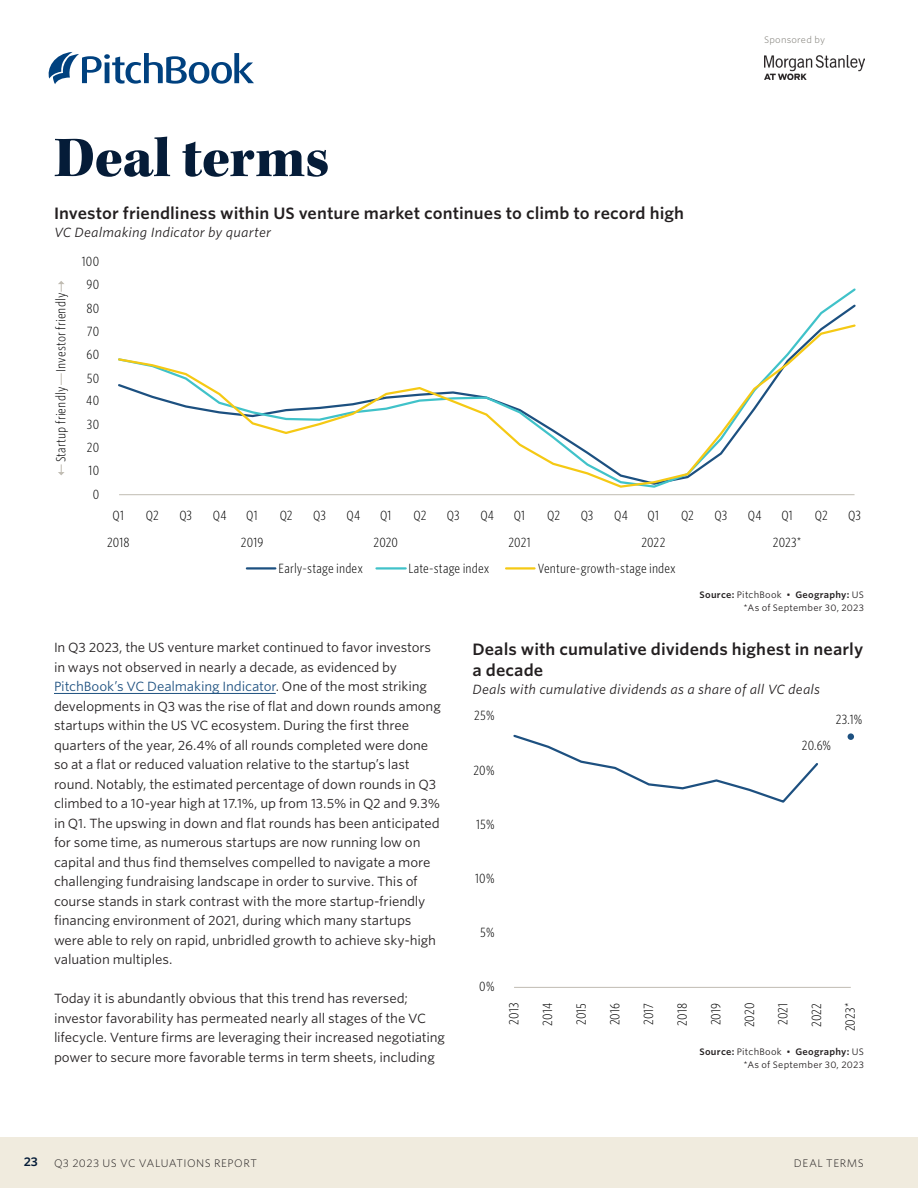
<style>
.page{position:relative;width:918px;height:1188px;background:#fff}
.page>*{position:absolute;margin:0;border:0;box-sizing:border-box;transform-origin:0 0}
.CR_H1{font:58.5px "Kepler Std Black Subh";letter-spacing:-.005em;color:#051c38}
.CR_Chart_title{font:600 15.75px/21px "Whitney S Sm";letter-spacing:.005em;color:#231f20}
.CR_Body_copy_-_runt_control{font:12.75px/19.5px "Whitney S Sm";letter-spacing:-.01em;color:#231f20}
.t1{font:300 12.75px "Whitney Cond S Sm";letter-spacing:.01em;color:#000}
.CR_Chart_narrative_title{font:italic 12.75px "Whitney S Sm";letter-spacing:.01em;color:#231f20}
.t2{font:600 12px "Whitney S Sm";color:#051c38}
.t3{font:300 10.5px "Whitney S Sm";letter-spacing:.04em;color:#231f20}
.CR_Source_tag{font:600 9px "Whitney S Sm";letter-spacing:.025em;color:#231f20}
.CR_Source_tag-2{font:9px "Whitney S Sm";letter-spacing:.03em;color:#231f20}
.t4{font:300 9px "Whitney S Sm";letter-spacing:.025em;color:#78766f}
.s1{color:#1d5080}
.s2{font-weight:400}
</style>
<div class="page">
<div style="left:0;top:1137px;width:918px;height:51px;background:#f0ebde"></div>
<svg style="left:49px;top:52px;width:205px;height:32px"></svg>
<img style="left:765px;top:56px;width:99px;height:23px">
<hr style="left:54px;top:693px;width:222px;height:1px;background:#1d5080">
<hr style="left:119px;top:494px;width:736px;height:1px;background:#c0bcb2">
<svg style="left:118px;top:323px;width:738px;height:165px"></svg>
<hr style="left:247px;top:567px;width:28px;height:3px;background:#1c5080">
<hr style="left:376px;top:567px;width:30px;height:3px;background:#40c2c9">
<hr style="left:506px;top:567px;width:29px;height:3px;background:#f5c914">
<svg style="left:58px;top:281px;width:6px;height:11px"></svg>
<svg style="left:61px;top:373px;width:1px;height:12px"></svg>
<svg style="left:58px;top:464px;width:7px;height:11px"></svg>
<hr style="left:514px;top:987px;width:337px;height:1px;background:#c0bcb2">
<svg style="left:513px;top:734px;width:305px;height:69px"></svg>
<div style="left:848px;top:733px;width:6px;height:7px;background:#1d5080;border-radius:50%"></div>
<p class="CR_H1" style="left:54px;top:124px;width:277px">Deal terms</p>
<p class="CR_Chart_title" style="left:54px;top:202px;width:632px">Investor friendliness within US venture market continues to climb to record high</p>
<p class="CR_Chart_narrative_title" style="left:54px;top:223px;width:219px">VC Dealmaking Indicator by quarter</p>
<p class="t1" style="left:82px;top:253px;width:19px">100</p>
<p class="t1" style="left:53px;top:462px;width:171px;rotate:-90deg">Startup friendly Investor friendly</p>
<p class="t1" style="left:87px;top:276px;width:14px">90</p>
<p class="t1" style="left:86px;top:300px;width:14px">80</p>
<p class="t1" style="left:87px;top:323px;width:14px">70</p>
<p class="t1" style="left:87px;top:346px;width:14px">60</p>
<p class="t1" style="left:87px;top:370px;width:14px">50</p>
<p class="t1" style="left:86px;top:393px;width:14px">40</p>
<p class="t1" style="left:87px;top:416px;width:14px">30</p>
<p class="t1" style="left:87px;top:440px;width:14px">20</p>
<p class="t1" style="left:89px;top:462px;width:12px">10</p>
<p class="t1" style="left:93px;top:486px;width:8px">0</p>
<p class="t4" style="left:764px;top:34px;width:62px">Sponsored by</p>
<p class="t1" style="left:113px;top:507px;width:13px">Q1</p>
<p class="t1" style="left:146px;top:507px;width:14px">Q2</p>
<p class="t1" style="left:179px;top:507px;width:14px">Q3</p>
<p class="t1" style="left:213px;top:507px;width:15px">Q4</p>
<p class="t1" style="left:246px;top:507px;width:13px">Q1</p>
<p class="t1" style="left:280px;top:507px;width:14px">Q2</p>
<p class="t1" style="left:313px;top:507px;width:14px">Q3</p>
<p class="t1" style="left:347px;top:507px;width:15px">Q4</p>
<p class="t1" style="left:380px;top:507px;width:13px">Q1</p>
<p class="t1" style="left:414px;top:507px;width:14px">Q2</p>
<p class="t1" style="left:447px;top:507px;width:14px">Q3</p>
<p class="t1" style="left:480px;top:507px;width:15px">Q4</p>
<p class="t1" style="left:514px;top:507px;width:13px">Q1</p>
<p class="t1" style="left:547px;top:507px;width:14px">Q2</p>
<p class="t1" style="left:581px;top:507px;width:14px">Q3</p>
<p class="t1" style="left:614px;top:507px;width:15px">Q4</p>
<p class="t1" style="left:648px;top:507px;width:13px">Q1</p>
<p class="t1" style="left:681px;top:507px;width:14px">Q2</p>
<p class="t1" style="left:715px;top:507px;width:14px">Q3</p>
<p class="t1" style="left:748px;top:507px;width:15px">Q4</p>
<p class="t1" style="left:781px;top:507px;width:13px">Q1</p>
<p class="t1" style="left:815px;top:507px;width:14px">Q2</p>
<p class="t1" style="left:848px;top:507px;width:14px">Q3</p>
<p class="t1" style="left:107px;top:535px;width:24px">2018</p>
<p class="t1" style="left:241px;top:535px;width:24px">2019</p>
<p class="t1" style="left:374px;top:535px;width:26px">2020</p>
<p class="t1" style="left:508px;top:535px;width:24px">2021</p>
<p class="t1" style="left:641px;top:535px;width:25px">2022</p>
<p class="t1" style="left:773px;top:535px;width:30px">2023*</p>
<p class="t1" style="left:279px;top:560px;width:86px">Early-stage index</p>
<p class="t1" style="left:408px;top:560px;width:83px">Late-stage index</p>
<p class="t1" style="left:538px;top:560px;width:140px">Venture-growth-stage index</p>
<p class="CR_Body_copy_-_runt_control" style="left:54px;top:638px;width:388px">In Q3 2023, the US venture market continued to favor investors in ways not observed in nearly a decade, as evidenced by <span class="s1">PitchBook’s VC Dealmaking Indicator</span>. One of the most striking developments in Q3 was the rise of flat and down rounds among startups within the US VC ecosystem. During the first three quarters of the year, 26.4% of all rounds completed were done so at a flat or reduced valuation relative to the startup’s last round. Notably, the estimated percentage of down rounds in Q3 climbed to a 10-year high at 17.1%, up from 13.5% in Q2 and 9.3% in Q1. The upswing in down and flat rounds has been anticipated for some time, as numerous startups are now running low on capital and thus find themselves compelled to navigate a more challenging fundraising landscape in order to survive. This of course stands in stark contrast with the more startup-friendly financing environment of 2021, during which many startups were able to rely on rapid, unbridled growth to achieve sky-high valuation multiples.</p>
<p class="CR_Body_copy_-_runt_control" style="left:54px;top:989px;width:393px">Today it is abundantly obvious that this trend has reversed; investor favorability has permeated nearly all stages of the VC lifecycle. Venture firms are leveraging their increased negotiating power to secure more favorable terms in term sheets, including</p>
<p class="CR_Source_tag" style="left:700px;top:588px;width:166px">Source: <span class="s2">PitchBook •</span> Geography: <span class="s2">US</span></p>
<p class="CR_Source_tag-2" style="left:744px;top:602px;width:122px">*As of September 30, 2023</p>
<p class="CR_Chart_title" style="left:472px;top:639px;width:392px">Deals with cumulative dividends highest in nearly a decade</p>
<p class="CR_Chart_narrative_title" style="left:472px;top:680px;width:349px">Deals with cumulative dividends as a share of all VC deals</p>
<p class="t1" style="left:474px;top:707px;width:22px">25%</p>
<p class="t1" style="left:474px;top:762px;width:23px">20%</p>
<p class="t1" style="left:476px;top:816px;width:20px">15%</p>
<p class="t1" style="left:475px;top:870px;width:21px">10%</p>
<p class="t1" style="left:836px;top:711px;width:28px">23.1%</p>
<p class="t1" style="left:802px;top:738px;width:31px">20.6%</p>
<p class="t1" style="left:480px;top:924px;width:16px">5%</p>
<p class="t1" style="left:479px;top:978px;width:17px">0%</p>
<p class="t1" style="left:506px;top:1025px;width:23px;rotate:-90deg">2013</p>
<p class="t1" style="left:539px;top:1026px;width:24px;rotate:-90deg">2014</p>
<p class="t1" style="left:573px;top:1025px;width:24px;rotate:-90deg">2015</p>
<p class="t1" style="left:607px;top:1025px;width:24px;rotate:-90deg">2016</p>
<p class="t1" style="left:640px;top:1025px;width:24px;rotate:-90deg">2017</p>
<p class="t1" style="left:674px;top:1026px;width:24px;rotate:-90deg">2018</p>
<p class="t1" style="left:708px;top:1025px;width:24px;rotate:-90deg">2019</p>
<p class="t1" style="left:741px;top:1027px;width:26px;rotate:-90deg">2020</p>
<p class="t1" style="left:775px;top:1025px;width:24px;rotate:-90deg">2021</p>
<p class="t1" style="left:808px;top:1027px;width:26px;rotate:-90deg">2022</p>
<p class="t1" style="left:842px;top:1031px;width:30px;rotate:-90deg">2023*</p>
<p class="CR_Source_tag" style="left:700px;top:1045px;width:166px">Source: <span class="s2">PitchBook •</span> Geography: <span class="s2">US</span></p>
<p class="CR_Source_tag-2" style="left:744px;top:1059px;width:122px">*As of September 30, 2023</p>
<p class="t2" style="left:24px;top:1153px;width:16px">23</p>
<p class="t3" style="left:54px;top:1156px;width:204px">Q3 2023 US VC VALUATIONS REPORT</p>
<p class="t3" style="left:794px;top:1156px;width:72px">DEAL TERMS</p>
</div>
